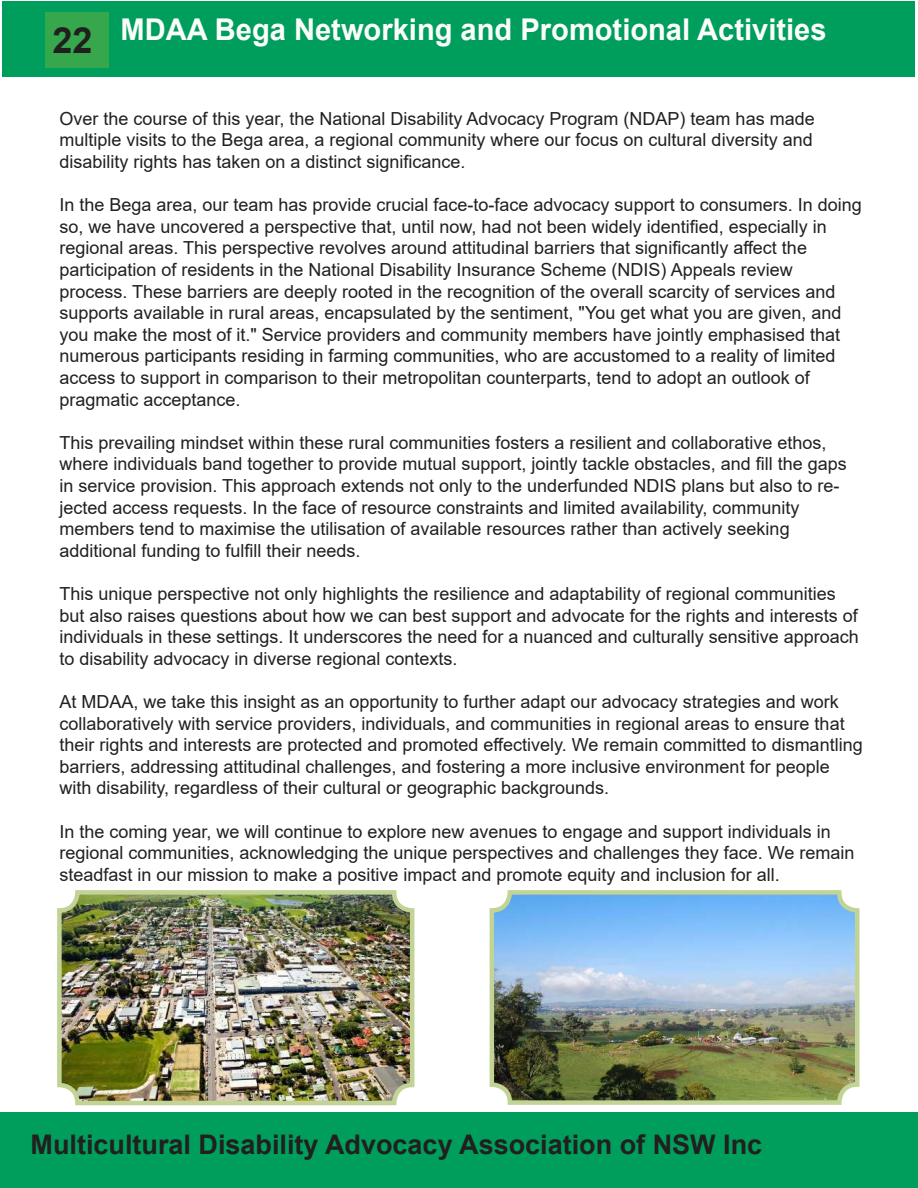
<style>
.page{position:relative;width:918px;height:1188px;background:#fff}
.page>*{position:absolute;margin:0;border:0;box-sizing:border-box;transform-origin:0 0}
.t1{font:700 36px "Arial";color:#221f1f}
.t2{font:700 30px "Arial";color:#fcfdfb}
.t3{font:700 27px "Arial";color:#221f1f}
.t4{font:18px/21.6px "Arial";color:#221f1f}
</style>
<div class="page">
<div style="left:2px;top:2px;width:912px;height:75px;background:#009e5c"></div>
<div style="left:45px;top:12px;width:63px;height:55px;background:#36a74c"></div>
<div style="left:0;top:1112px;width:918px;height:76px;background:#009e5c"></div>
<img style="left:63px;top:896px;width:345px;height:203px">
<div style="left:57px;top:890px;width:357px;height:215px;border:5px solid #c1d395;border-radius:18px"></div>
<img style="left:496px;top:896px;width:358px;height:203px">
<div style="left:490px;top:890px;width:370px;height:215px;border:5px solid #c1d395;border-radius:18px"></div>
<h1 class="t1" style="left:52px;top:26px;width:42px">22</h1>
<h2 class="t2" style="left:121px;top:18px;width:708px">MDAA Bega Networking and Promotional Activities</h2>
<p class="t4" style="left:59px;top:109px;width:757px;text-align:justify">Over the course of this year, the National Disability Advocacy Program (NDAP) team has made multiple visits to the Bega area, a regional community where our focus on cultural diversity and disability rights has taken on a distinct signi昀椀cance.</p>
<p class="t4" style="left:59px;top:195px;width:804px">In the Bega area, our team has provide crucial face-to-face advocacy support to consumers. In doing so, we have uncovered a perspective that, until now, had not been widely identi昀椀ed, especially in regional areas. This perspective revolves around attitudinal barriers that signi昀椀cantly a昀昀ect the participation of residents in the National Disability Insurance Scheme (NDIS) Appeals review process. These barriers are deeply rooted in the recognition of the overall scarcity of services and supports available in rural areas, encapsulated by the sentiment, "You get what you are given, and you make the most of it." Service providers and community members have jointly emphasised that numerous participants residing in farming communities, who are accustomed to a reality of limited access to support in comparison to their metropolitan counterparts, tend to adopt an outlook of pragmatic acceptance.</p>
<p class="t4" style="left:59px;top:433px;width:789px">This prevailing mindset within these rural communities fosters a resilient and collaborative ethos, where individuals band together to provide mutual support, jointly tackle obstacles, and 昀椀ll the gaps in service provision. This approach extends not only to the underfunded NDIS plans but also to re&shy;jected access requests. In the face of resource constraints and limited availability, community members tend to maximise the utilisation of available resources rather than actively seeking additional funding to ful昀椀ll their needs.</p>
<p class="t4" style="left:59px;top:584px;width:801px">This unique perspective not only highlights the resilience and adaptability of regional communities but also raises questions about how we can best support and advocate for the rights and interests of individuals in these settings. It underscores the need for a nuanced and culturally sensitive approach to disability advocacy in diverse regional contexts.</p>
<p class="t4" style="left:59px;top:692px;width:805px">At MDAA, we take this insight as an opportunity to further adapt our advocacy strategies and work collaboratively with service providers, individuals, and communities in regional areas to ensure that their rights and interests are protected and promoted e昀昀ectively. We remain committed to dismantling barriers, addressing attitudinal challenges, and fostering a more inclusive environment for people with disability, regardless of their cultural or geographic backgrounds.</p>
<p class="t4" style="left:59px;top:822px;width:797px">In the coming year, we will continue to explore new avenues to engage and support individuals in regional communities, acknowledging the unique perspectives and challenges they face. We remain steadfast in our mission to make a positive impact and promote equity and inclusion for all.</p>
<h3 class="t3" style="left:31px;top:1134px;width:733px">Multicultural Disability Advocacy Association of NSW Inc</h3>
</div>
